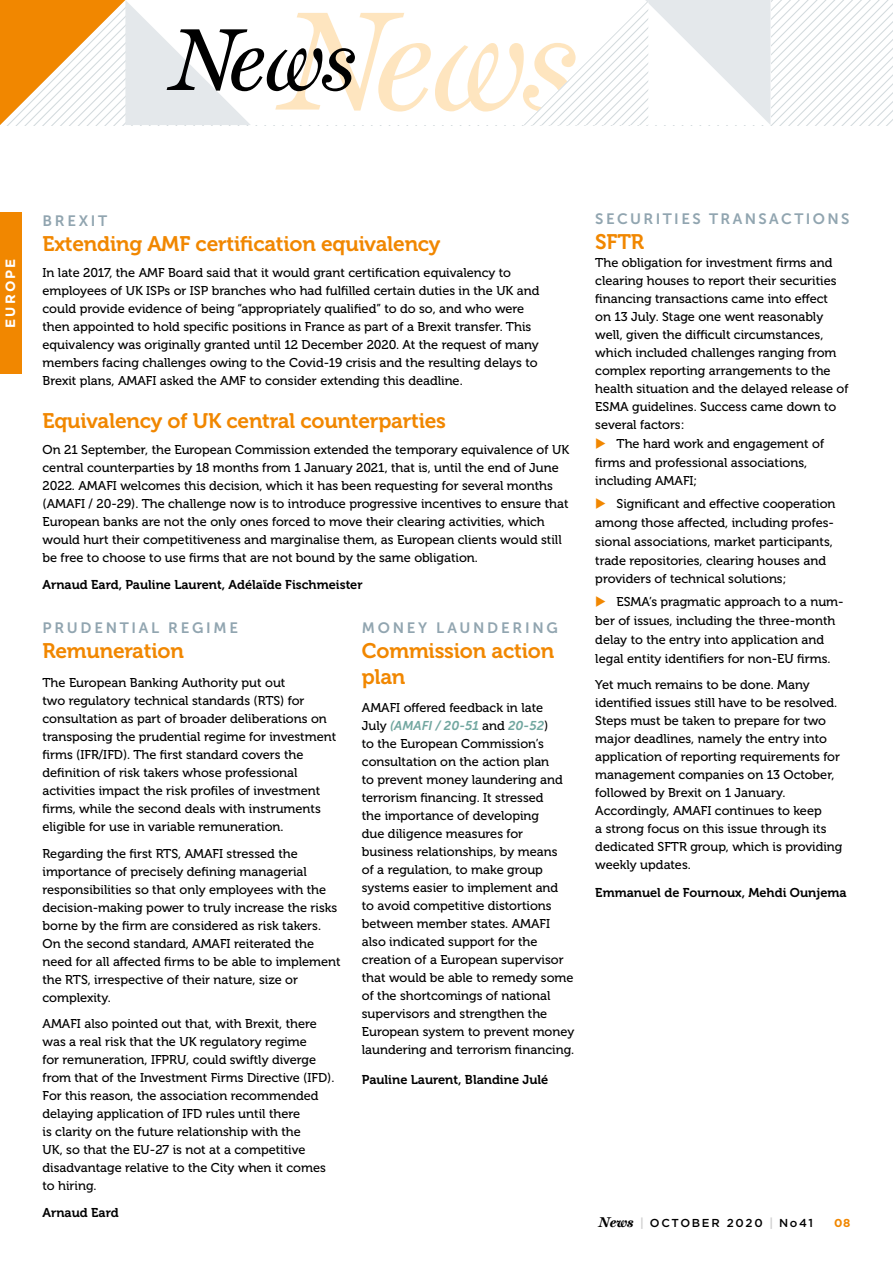
<style>
.page{position:relative;width:893px;height:1263px;background:#fff}
.page>*{position:absolute;margin:0;border:0;box-sizing:border-box;transform-origin:0 0}
.t1{font:21px/25.2px "Museo For Dell 700";letter-spacing:-.01em;color:#f18700}
.t2{font:15px "Museo Sans For Dell 700";letter-spacing:.18em;color:#91a5b0}
.t3{font:15px "Museo Sans For Dell 700";letter-spacing:.16em;color:#91a5b0}
.t4{font:700 13.5px "Gotham";letter-spacing:.16em;color:#fff}
.t5{font:12.75px/18px "Museo For Dell 500";color:#000}
.t6{font:12.75px "Museo For Dell 700";color:#000}
.t7{font:italic 12.75px "Museo Sans 700";color:#72a7a0}
.t8{font:500 11.55px "Gotham";letter-spacing:.15em;color:#000}
.t9{font:700 11.55px "Gotham";color:#f18700}
.s1{font-family:"Museo For Dell 500";font-style:normal;color:#000}
.s2{font-family:"Miller Text";font-weight:700;font-style:italic;font-size:14.25px}
.s3{font-family:"Museo For Dell 700";font-weight:400;font-size:12px;color:#d0d0d0}
</style>
<div class="page">
<svg style="left:0;top:0;width:893px;height:125px"></svg>
<div style="left:0;top:213px;width:21px;height:161px;background:#f18700"></div>
<p class="t4" style="left:1px;top:328px;width:71px;rotate:-90deg">EUROPE</p>
<p class="t2" style="left:43px;top:212px;width:66px">BREXIT</p>
<h1 class="t1" style="left:43px;top:231px;width:400px">Extending AMF certification equivalency</h1>
<p class="t5" style="left:43px;top:264px;width:498px">In late 2017, the AMF Board said that it would grant certification equivalency to employees of UK ISPs or ISP branches who had fulfilled certain duties in the UK and could provide evidence of being “appropriately qualified” to do so, and who were then appointed to hold specific positions in France as part of a Brexit transfer. This equivalency was originally granted until 12 December 2020. At the request of many members facing challenges owing to the Covid-19 crisis and the resulting delays to Brexit plans, AMAFI asked the AMF to consider extending this deadline.</p>
<h1 class="t1" style="left:43px;top:408px;width:405px">Equivalency of UK central counterparties</h1>
<p class="t5" style="left:43px;top:441px;width:528px">On 21 September, the European Commission extended the temporary equivalence of UK central counterparties by 18 months from 1 January 2021, that is, until the end of June 2022. AMAFI welcomes this decision, which it has been requesting for several months (AMAFI / 20-29). The challenge now is to introduce progressive incentives to ensure that European banks are not the only ones forced to move their clearing activities, which would hurt their competitiveness and marginalise them, as European clients would still be free to choose to use firms that are not bound by the same obligation.</p>
<p class="t6" style="left:43px;top:578px;width:322px">Arnaud Eard, Pauline Laurent, Adélaïde Fischmeister</p>
<p class="t2" style="left:43px;top:620px;width:197px">PRUDENTIAL REGIME</p>
<h1 class="t1" style="left:43px;top:639px;width:143px">Remuneration</h1>
<p class="t5" style="left:43px;top:674px;width:295px">The European Banking Authority put out<br>two regulatory technical standards (RTS) for consultation as part of broader deliberations on transposing the prudential regime for investment firms (IFR/IFD). The first standard covers the definition of risk takers whose professional activities impact the risk profiles of investment firms, while the second deals with instruments eligible for use in variable remuneration.</p>
<p class="t5" style="left:43px;top:844px;width:300px">Regarding the first RTS, AMAFI stressed the importance of precisely defining managerial responsibilities so that only employees with the decision-making power to truly increase the risks borne by the firm are considered as risk takers.<br>On the second standard, AMAFI reiterated the need for all affected firms to be able to implement the RTS, irrespective of their nature, size or complexity.</p>
<p class="t5" style="left:43px;top:1015px;width:293px">AMAFI also pointed out that, with Brexit, there was a real risk that the UK regulatory regime<br>for remuneration, IFPRU, could swiftly diverge from that of the Investment Firms Directive (IFD).<br>For this reason, the association recommended delaying application of IFD rules until there<br>is clarity on the future relationship with the<br>UK, so that the EU-27 is not at a competitive disadvantage relative to the City when it comes to hiring.</p>
<p class="t6" style="left:43px;top:1206px;width:78px">Arnaud Eard</p>
<p class="t2" style="left:362px;top:620px;width:197px">MONEY LAUNDERING</p>
<h1 class="t1" style="left:362px;top:639px;width:194px">Commission action plan</h1>
<p class="t5" style="left:362px;top:699px;width:183px">AMAFI offered feedback in late</p>
<p class="t7" style="left:362px;top:719px;width:188px"><span class="s1">July</span> (AMAFI / 20-51 <span class="s1">and</span> 20-52<span class="s1">)</span></p>
<p class="t5" style="left:362px;top:735px;width:214px">to the European Commission’s consultation on the action plan<br>to prevent money laundering and terrorism financing. It stressed<br>the importance of developing<br>due diligence measures for business relationships, by means<br>of a regulation, to make group systems easier to implement and<br>to avoid competitive distortions between member states. AMAFI also indicated support for the creation of a European supervisor that would be able to remedy some of the shortcomings of national supervisors and strengthen the<br>European system to prevent money laundering and terrorism financing.</p>
<p class="t6" style="left:362px;top:1072px;width:188px">Pauline Laurent, Blandine Julé</p>
<p class="t3" style="left:595px;top:210px;width:256px">SECURITIES TRANSACTIONS</p>
<h1 class="t1" style="left:595px;top:229px;width:50px">SFTR</h1>
<p class="t5" style="left:595px;top:254px;width:239px">The obligation for investment firms and</p>
<p class="t5" style="left:595px;top:272px;width:243px">clearing houses to report their securities</p>
<p class="t5" style="left:595px;top:290px;width:234px">financing transactions came into effect</p>
<p class="t5" style="left:595px;top:308px;width:229px">on 13 July. Stage one went reasonably</p>
<p class="t5" style="left:595px;top:326px;width:230px">well, given the difficult circumstances,</p>
<p class="t5" style="left:595px;top:344px;width:243px">which included challenges ranging from</p>
<p class="t5" style="left:595px;top:362px;width:237px">complex reporting arrangements to the</p>
<p class="t5" style="left:595px;top:380px;width:255px">health situation and the delayed release of</p>
<p class="t5" style="left:595px;top:398px;width:243px">ESMA guidelines. Success came down to</p>
<p class="t5" style="left:595px;top:416px;width:91px">several factors:</p>
<p class="t5" style="left:617px;top:435px;width:209px">The hard work and engagement of</p>
<p class="t5" style="left:595px;top:453px;width:213px">firms and professional associations,</p>
<p class="t5" style="left:595px;top:472px;width:104px">including AMAFI;</p>
<p class="t5" style="left:595px;top:495px;width:242px;line-height:18.8px;text-indent:21px">Significant and effective cooperation among those affected, including profes&shy;sional associations, market participants, trade repositories, clearing houses and providers of technical solutions;</p>
<p class="t5" style="left:595px;top:593px;width:250px;line-height:18.8px;text-indent:21px">ESMA’s pragmatic approach to a num&shy;ber of issues, including the three-month delay to the entry into application and legal entity identifiers for non-EU firms.</p>
<p class="t5" style="left:595px;top:676px;width:249px">Yet much remains to be done. Many identified issues still have to be resolved.<br>Steps must be taken to prepare for two major deadlines, namely the entry into application of reporting requirements for management companies on 13 October, followed by Brexit on 1 January.<br>Accordingly, AMAFI continues to keep<br>a strong focus on this issue through its dedicated SFTR group, which is providing weekly updates.</p>
<p class="t6" style="left:595px;top:885px;width:253px">Emmanuel de Fournoux, Mehdi Ounjema</p>
<p class="t8" style="left:599px;top:1216px;width:216px"><span class="s2">News</span> <span class="s3">|</span> OCTOBER 2020 <span class="s3">|</span> No41</p>
<p class="t9" style="left:834px;top:1216px;width:18px">08</p>
</div>
